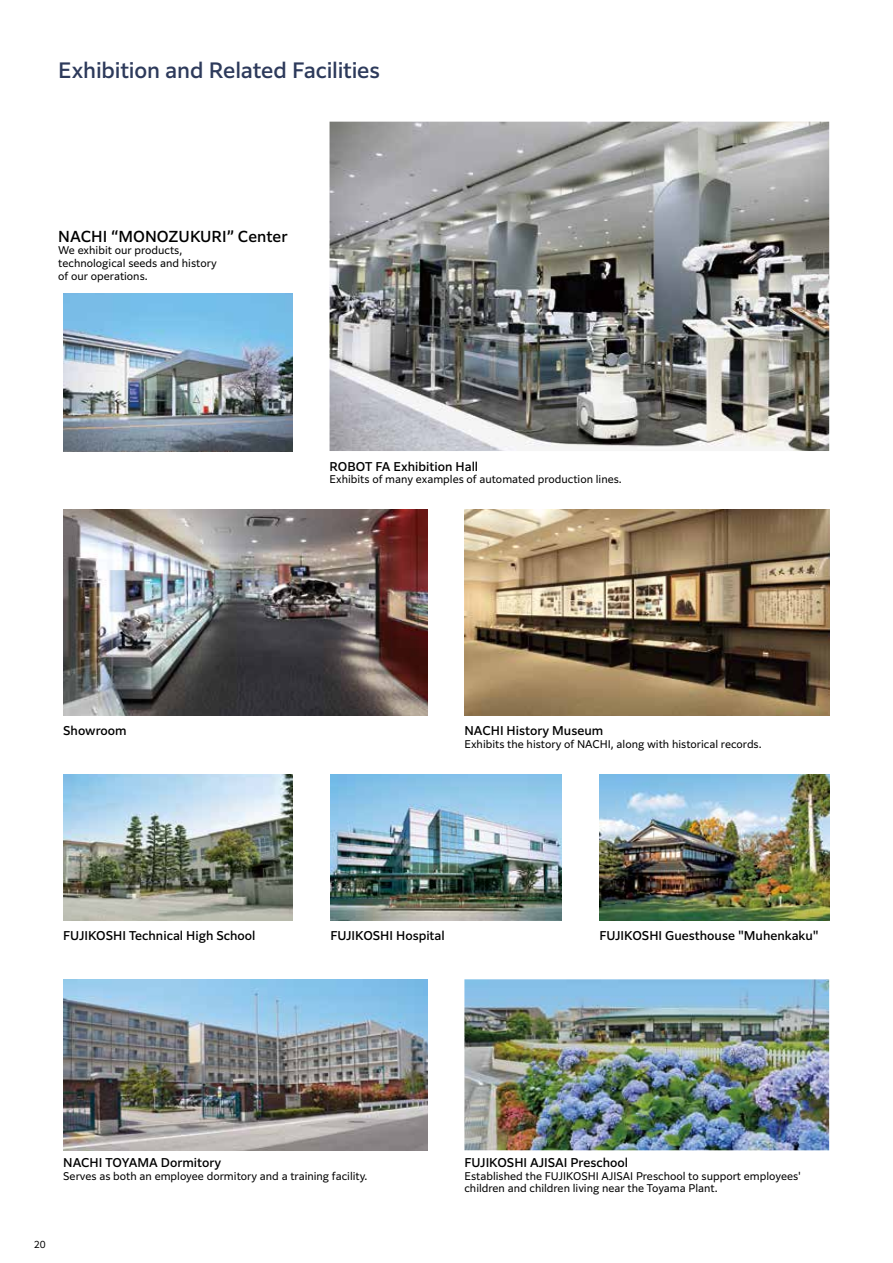
<style>
.page{position:relative;width:893px;height:1263px;background:#fff}
.page>*{position:absolute;margin:0;border:0;box-sizing:border-box;transform-origin:0 0}
.t1{font:500 21px "Clarimo UDPE";letter-spacing:-.01em;color:#2d3a5b}
.t2{font:500 15px "Clarimo UDPE";color:#000}
.t3{font:500 12px "Clarimo UDPE";color:#000}
.t4{font:10.5px/12.6px "Clarimo UDPE";color:#000}
.t5{font:9px "UD Shin Go NT Pro";color:#000}
</style>
<div class="page">
<img style="left:330px;top:122px;width:499px;height:329px">
<img style="left:329px;top:121px;width:105px;height:17px">
<img style="left:63px;top:294px;width:230px;height:157px">
<img style="left:63px;top:509px;width:365px;height:207px">
<img style="left:464px;top:509px;width:365px;height:207px">
<img style="left:63px;top:774px;width:230px;height:147px">
<img style="left:599px;top:774px;width:230px;height:147px">
<img style="left:330px;top:774px;width:232px;height:147px">
<img style="left:63px;top:979px;width:365px;height:171px">
<img style="left:464px;top:979px;width:365px;height:171px">
<h1 class="t1" style="left:58px;top:53px;width:323px">Exhibition and Related Facilities</h1>
<h2 class="t2" style="left:58px;top:224px;width:231px">NACHI “MONOZUKURI” Center</h2>
<p class="t4" style="left:58px;top:243px;width:160px">We exhibit our products, technological seeds and history of our operations.</p>
<p class="t3" style="left:330px;top:457px;width:150px">ROBOT FA Exhibition Hall</p>
<p class="t4" style="left:330px;top:472px;width:294px">Exhibits of many examples of automated production lines.</p>
<p class="t3" style="left:63px;top:721px;width:65px">Showroom</p>
<p class="t3" style="left:464px;top:721px;width:140px">NACHI History Museum</p>
<p class="t4" style="left:464px;top:737px;width:299px">Exhibits the history of NACHI, along with historical records.</p>
<p class="t3" style="left:63px;top:925px;width:194px">FUJIKOSHI Technical High School</p>
<p class="t3" style="left:330px;top:925px;width:116px">FUJIKOSHI Hospital</p>
<p class="t3" style="left:599px;top:925px;width:221px">FUJIKOSHI Guesthouse "Muhenkaku"</p>
<p class="t3" style="left:63px;top:1153px;width:159px">NACHI TOYAMA Dormitory</p>
<p class="t4" style="left:63px;top:1168px;width:306px">Serves as both an employee dormitory and a training facility.</p>
<p class="t5" style="left:34px;top:1238px;width:13px">20</p>
<p class="t3" style="left:464px;top:1153px;width:165px">FUJIKOSHI AJISAI Preschool</p>
<p class="t4" style="left:464px;top:1168px;width:338px">Established the FUJIKOSHI AJISAI Preschool to support employees' children and children living near the Toyama Plant.</p>
</div>
